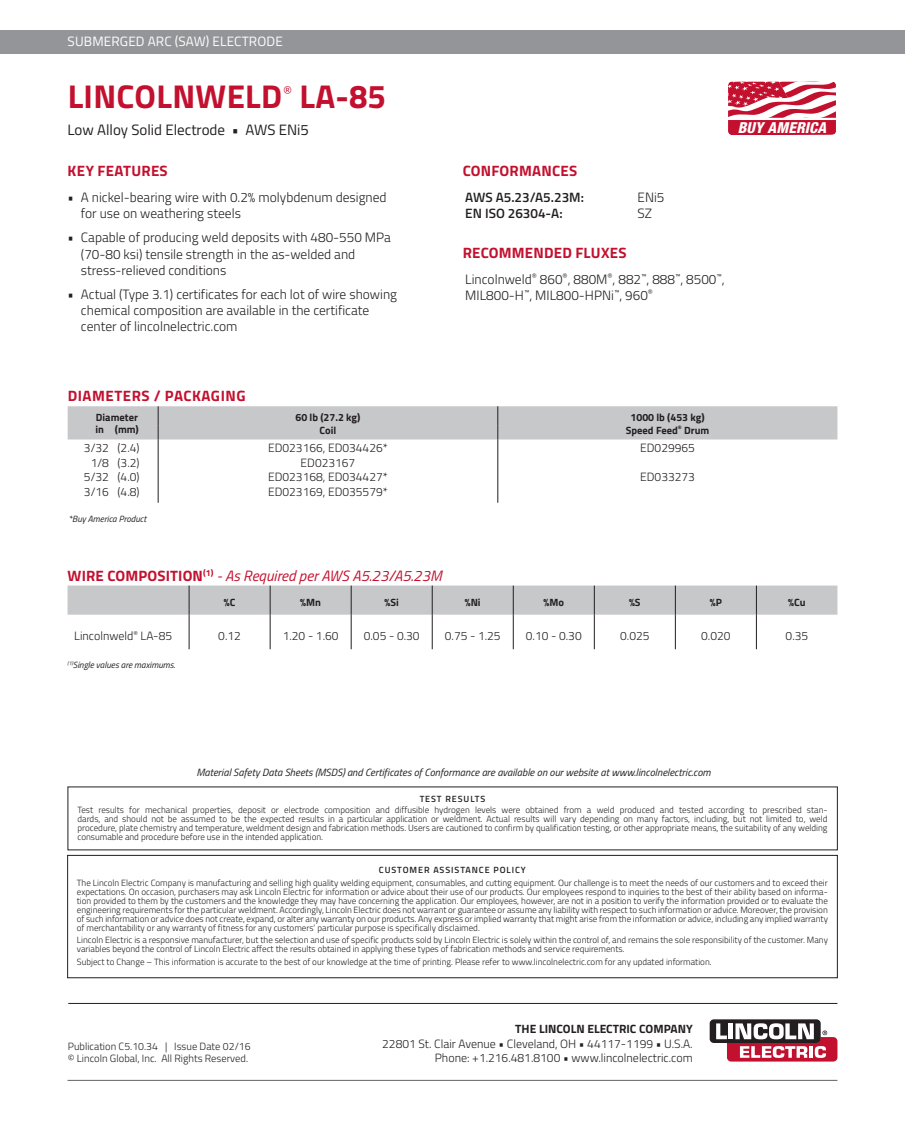
<style>
.page{position:relative;width:905px;height:1134px;background:#fff}
.page>*{position:absolute;margin:0;border:0;box-sizing:border-box;transform-origin:0 0}
.Brand_Name{font:700 33px "Titillium";letter-spacing:.01em;color:#c3102f}
.t1{font:italic 800 condensed 15.15px "Helvetica Neue LT Std";letter-spacing:.01em;color:#fff}
.t2{font:italic 15px "Titillium";color:#c3102f}
.product_page_headers{font:700 15px "Titillium";letter-spacing:.015em;color:#c3102f}
.t3{font:15px "Titillium";color:#231f20}
.product_page_headers-2{font:700 15px "Titillium";letter-spacing:.035em;color:#c3102f}
.Brand_Name-2{font:300 13.95px "Titillium";color:#c3102f}
.Body_Text{font:300 13.5px/16.2px "Titillium";color:#231f20}
.Body_Text-2{font:600 13.5px "Titillium";color:#231f20}
.t4{font:13.5px "Titillium";letter-spacing:.01em;color:#fff}
.t5{font:300 12px "Titillium";color:#231f20}
.t6{font:700 12px "Titillium";color:#231f20}
.t7{font:italic 10.5px "Titillium";color:#231f20}
.t8{font:700 10.5px "Titillium";color:#231f20}
.t9{font:300 10.5px/12px "Titillium";color:#231f20}
.t10{font:300 9px/9px "Titillium";color:#231f20;text-align:justify}
.t11{font:italic 9px "Titillium";color:#231f20}
.t12{font:600 9px "Titillium";letter-spacing:.1em;color:#231f20}
.s1{font-weight:700;font-style:normal}
</style>
<div class="page">
<hr style="left:68px;top:1080px;width:769px;height:1px;background:#636366">
<div style="left:0;top:30px;width:904px;height:24px;background:#939598"></div>
<div style="left:709px;top:1019px;width:111px;height:24px;background:#231f20;border-radius:4px"></div>
<svg style="left:716px;top:1023px;width:121px;height:39px"></svg>
<hr style="left:68px;top:1003px;width:769px;height:1px;background:#231f20">
<div style="left:68px;top:855px;width:769px;height:123px;border:1px solid #231f20"></div>
<div style="left:68px;top:586px;width:769px;height:29px;background:#c7c8ca"></div>
<hr style="left:189px;top:615px;width:1px;height:34px;background:#231f20">
<hr style="left:270px;top:615px;width:1px;height:34px;background:#231f20">
<hr style="left:351px;top:615px;width:1px;height:34px;background:#231f20">
<hr style="left:432px;top:615px;width:1px;height:34px;background:#231f20">
<hr style="left:513px;top:615px;width:1px;height:34px;background:#231f20">
<hr style="left:594px;top:615px;width:1px;height:34px;background:#231f20">
<hr style="left:675px;top:615px;width:1px;height:34px;background:#231f20">
<hr style="left:756px;top:615px;width:1px;height:34px;background:#231f20">
<div style="left:68px;top:406px;width:769px;height:34px;background:#c7c8ca"></div>
<hr style="left:158px;top:440px;width:1px;height:63px;background:#231f20">
<hr style="left:497px;top:440px;width:1px;height:63px;background:#231f20">
<svg style="left:728px;top:81px;width:108px;height:54px"></svg>
<p class="t4" style="left:68px;top:32px;width:217px">SUBMERGED ARC (SAW) ELECTRODE</p>
<p class="Brand_Name" style="left:68px;top:71px;width:216px">LINCOLNWELD</p>
<p class="Brand_Name-2" style="left:283px;top:81px;width:11px">®</p>
<p class="Brand_Name" style="left:299px;top:71px;width:88px">LA-85</p>
<p class="t3" style="left:68px;top:119px;width:243px">Low Alloy Solid Electrode • AWS ENi5</p>
<p class="product_page_headers" style="left:68px;top:159px;width:102px">KEY FEATURES</p>
<p class="Body_Text" style="left:81px;top:188px;width:307px;text-indent:-14px">• A nickel-bearing wire with 0.2% molybdenum designed for use on weathering steels</p>
<p class="Body_Text" style="left:81px;top:229px;width:311px;text-indent:-14px">• Capable of producing weld deposits with 480-550 MPa (70-80 ksi) tensile strength in the as-welded and stress-relieved conditions</p>
<p class="Body_Text" style="left:81px;top:286px;width:317px;text-indent:-14px">• Actual (Type 3.1) certificates for each lot of wire showing chemical composition are available in the certificate center of lincolnelectric.com</p>
<p class="product_page_headers-2" style="left:68px;top:385px;width:179px">DIAMETERS / PACKAGING</p>
<p class="t8" style="left:96px;top:409px;width:44px">Diameter</p>
<p class="t8" style="left:295px;top:409px;width:66px">60 lb (27.2 kg)</p>
<p class="t8" style="left:319px;top:422px;width:18px">Coil</p>
<p class="t8" style="left:96px;top:422px;width:10px">in</p>
<p class="t8" style="left:115px;top:422px;width:25px">(mm)</p>
<p class="t5" style="left:84px;top:439px;width:26px">3/32</p>
<p class="t5" style="left:91px;top:454px;width:20px">1/8</p>
<p class="t5" style="left:84px;top:468px;width:26px">5/32</p>
<p class="t5" style="left:84px;top:483px;width:26px">3/16</p>
<p class="t5" style="left:118px;top:439px;width:23px">(2.4)</p>
<p class="t5" style="left:118px;top:454px;width:23px">(3.2)</p>
<p class="t5" style="left:118px;top:468px;width:23px">(4.0)</p>
<p class="t5" style="left:118px;top:483px;width:23px">(4.8)</p>
<p class="t5" style="left:268px;top:439px;width:121px">ED023166, ED034426*</p>
<p class="t5" style="left:300px;top:454px;width:56px">ED023167</p>
<p class="t5" style="left:268px;top:468px;width:121px">ED023168, ED034427*</p>
<p class="t5" style="left:268px;top:483px;width:121px">ED023169, ED035579*</p>
<p class="t11" style="left:68px;top:512px;width:79px">*Buy America Product</p>
<p class="product_page_headers" style="left:462px;top:159px;width:116px">CONFORMANCES</p>
<p class="Body_Text-2" style="left:465px;top:187px;width:120px">AWS A5.23/A5.23M:</p>
<p class="Body_Text-2" style="left:465px;top:203px;width:99px">EN ISO 26304-A:</p>
<p class="Body_Text" style="left:637px;top:188px;width:28px">ENi5</p>
<p class="Body_Text" style="left:637px;top:205px;width:16px">SZ</p>
<p class="product_page_headers" style="left:462px;top:241px;width:165px">RECOMMENDED FLUXES</p>
<p class="Body_Text" style="left:465px;top:270px;width:261px">Lincolnweld<sup>®</sup> 860<sup>®</sup>, 880M<sup>®</sup>, 882<sup>™</sup>, 888<sup>™</sup>, 8500<sup>™</sup>,<br>MIL800-H<sup>™</sup>, MIL800-HPNi<sup>™</sup>, 960<sup>®</sup></p>
<p class="t1" style="left:737px;top:118px;width:90px">BUY AMERICA</p>
<p class="t8" style="left:630px;top:409px;width:76px">1000 lb (453 kg)</p>
<p class="t8" style="left:625px;top:422px;width:85px">Speed Feed<sup>®</sup> Drum</p>
<p class="t5" style="left:640px;top:439px;width:56px">ED029965</p>
<p class="t5" style="left:640px;top:468px;width:56px">ED033273</p>
<p class="t2" style="left:68px;top:564px;width:375px"><span class="s1">WIRE COMPOSITION</span><sup>(1)</sup> - As Required per AWS A5.23/A5.23M</p>
<p class="t8" style="left:224px;top:595px;width:13px">%C</p>
<p class="t8" style="left:300px;top:595px;width:22px">%Mn</p>
<p class="t8" style="left:384px;top:595px;width:16px">%Si</p>
<p class="t8" style="left:465px;top:595px;width:17px">%Ni</p>
<p class="t8" style="left:543px;top:595px;width:22px">%Mo</p>
<p class="t8" style="left:629px;top:595px;width:13px">%S</p>
<p class="t8" style="left:709px;top:595px;width:14px">%P</p>
<p class="t8" style="left:788px;top:595px;width:19px">%Cu</p>
<p class="t5" style="left:74px;top:627px;width:99px">Lincolnweld<sup>®</sup> LA-85</p>
<p class="t5" style="left:218px;top:627px;width:24px">0.12</p>
<p class="t5" style="left:283px;top:627px;width:57px">1.20 - 1.60</p>
<p class="t5" style="left:364px;top:627px;width:57px">0.05 - 0.30</p>
<p class="t5" style="left:445px;top:627px;width:57px">0.75 - 1.25</p>
<p class="t5" style="left:526px;top:627px;width:57px">0.10 - 0.30</p>
<p class="t5" style="left:620px;top:627px;width:31px">0.025</p>
<p class="t5" style="left:701px;top:627px;width:31px">0.020</p>
<p class="t5" style="left:785px;top:627px;width:24px">0.35</p>
<p class="t11" style="left:68px;top:658px;width:109px"><sup>(1)</sup>Single values are maximums.</p>
<p class="t7" style="left:196px;top:764px;width:516px">Material Safety Data Sheets (MSDS) and Certificates of Conformance are available on our website at www.lincolnelectric.com</p>
<p class="t12" style="left:419px;top:792px;width:67px">TEST RESULTS</p>
<p class="t10" style="left:77px;top:805px;width:751px">Test results for mechanical properties, deposit or electrode composition and diffusible hydrogen levels were obtained from a weld produced and tested according to prescribed stan&shy;dards, and should not be assumed to be the expected results in a particular application or weldment. Actual results will vary depending on many factors, including, but not limited to, weld procedure, plate chemistry and temperature, weldment design and fabrication methods. Users are cautioned to confirm by qualification testing, or other appropriate means, the suitability of any welding consumable and procedure before use in the intended application.</p>
<p class="t12" style="left:379px;top:863px;width:148px">CUSTOMER ASSISTANCE POLICY</p>
<p class="t10" style="left:77px;top:878px;width:752px">The Lincoln Electric Company is manufacturing and selling high quality welding equipment, consumables, and cutting equipment. Our challenge is to meet the needs of our customers and to exceed their expectations. On occasion, purchasers may ask Lincoln Electric for information or advice about their use of our products. Our employees respond to inquiries to the best of their ability based on informa&shy;tion provided to them by the customers and the knowledge they may have concerning the application. Our employees, however, are not in a position to verify the information provided or to evaluate the engineering requirements for the particular weldment. Accordingly, Lincoln Electric does not warrant or guarantee or assume any liability with respect to such information or advice. Moreover, the provision of such information or advice does not create, expand, or alter any warranty on our products. Any express or implied warranty that might arise from the information or advice, including any implied warranty of merchantability or any warranty of fitness for any customers’ particular purpose is specifically disclaimed.</p>
<p class="t10" style="left:77px;top:935px;width:752px">Lincoln Electric is a responsive manufacturer, but the selection and use of specific products sold by Lincoln Electric is solely within the control of, and remains the sole responsibility of the customer. Many variables beyond the control of Lincoln Electric affect the results obtained in applying these types of fabrication methods and service requirements.</p>
<p class="t10" style="left:77px;top:957px;width:636px">Subject to Change – This information is accurate to the best of our knowledge at the time of printing. Please refer to www.lincolnelectric.com for any updated information.</p>
<p class="t9" style="left:68px;top:1039px;width:184px">Publication C5.10.34 | Issue Date 02/16 © Lincoln Global, Inc. All Rights Reserved.</p>
<p class="t6" style="left:515px;top:1020px;width:179px">THE LINCOLN ELECTRIC COMPANY</p>
<p class="t5" style="left:382px;top:1035px;width:312px">22801 St. Clair Avenue • Cleveland, OH • 44117-1199 • U.S.A.</p>
<p class="t5" style="left:435px;top:1049px;width:259px">Phone: +1.216.481.8100 • www.lincolnelectric.com</p>
</div>
